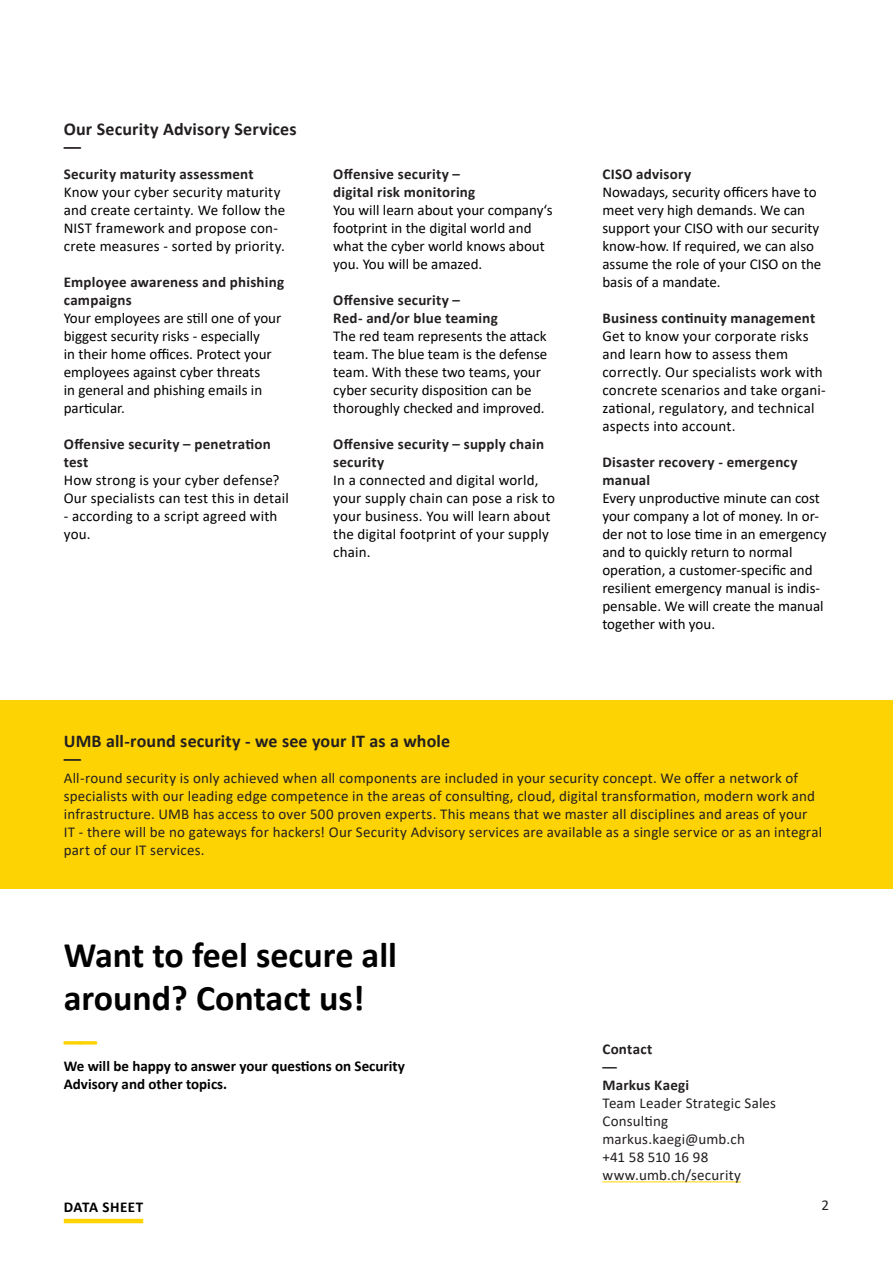
<style>
.page{position:relative;width:893px;height:1263px;background:#fff}
.page>*{position:absolute;margin:0;border:0;box-sizing:border-box;transform-origin:0 0}
.t1{font:700 36px/43.2px "Calibri";color:#000}
.t2{font:700 36px "Calibri";color:#fed304}
.t3{font:700 18px/18px "Calibri";letter-spacing:.01em;color:#231f20}
.t4{font:15px/18px "Calibri";color:#000}
.t5{font:15px/18px "Calibri";letter-spacing:.015em;color:#231f20}
.t6{font:700 15px/18px "Calibri";letter-spacing:.015em;color:#231f20}
.t7{font:700 15px/18px "Calibri";color:#000}
.t8{font:700 15px "Calibri";letter-spacing:.03em;color:#000}
</style>
<div class="page">
<hr style="left:64px;top:1219px;width:79px;height:4px;background:#fed304">
<hr style="left:602px;top:1181px;width:139px;height:1px;background:#fed304">
<div style="left:0;top:700px;width:893px;height:189px;background:#fed304"></div>
<p class="t3" style="left:64px;top:119px;width:234px">Our Security Advisory Services ––</p>
<p class="t6" style="left:64px;top:165px;width:191px">Security maturity assessment</p>
<p class="t4" style="left:64px;top:182px;width:223px">Know your cyber security maturity and create certainty. We follow the NIST framework and propose con&shy;crete measures - sorted by priority.</p>
<p class="t6" style="left:64px;top:273px;width:222px">Employee awareness and phishing campaigns</p>
<p class="t4" style="left:64px;top:308px;width:219px">Your employees are still one of your biggest security risks - especially<br>in their home offices. Protect your employees against cyber threats<br>in general and phishing emails in particular.</p>
<p class="t6" style="left:64px;top:435px;width:208px">Offensive security – penetration test</p>
<p class="t4" style="left:64px;top:470px;width:227px">How strong is your cyber defense?<br>Our specialists can test this in detail</p>
<p class="t4" style="left:64px;top:506px;width:215px">- according to a script agreed with you.</p>
<p class="t6" style="left:333px;top:165px;width:144px">Offensive security – digital risk monitoring</p>
<p class="t4" style="left:333px;top:200px;width:221px">You will learn about your company‘s footprint in the digital world and what the cyber world knows about you. You will be amazed.</p>
<p class="t6" style="left:333px;top:291px;width:166px">Offensive security –<br>Red- and/or blue teaming</p>
<p class="t4" style="left:333px;top:326px;width:216px">The red team represents the attack team. The blue team is the defense team. With these two teams, your cyber security disposition can be thoroughly checked and improved.</p>
<p class="t6" style="left:333px;top:435px;width:212px">Offensive security – supply chain security</p>
<p class="t4" style="left:333px;top:470px;width:223px">In a connected and digital world, your supply chain can pose a risk to your business. You will learn about the digital footprint of your supply chain.</p>
<p class="t6" style="left:602px;top:165px;width:90px">CISO advisory</p>
<p class="t4" style="left:602px;top:182px;width:221px">Nowadays, security officers have to meet very high demands. We can support your CISO with our security know-how. If required, we can also assume the role of your CISO on the basis of a mandate.</p>
<p class="t6" style="left:602px;top:309px;width:214px">Business continuity management</p>
<p class="t4" style="left:602px;top:326px;width:225px">Get to know your corporate risks and learn how to assess them correctly. Our specialists work with concrete scenarios and take organi&shy;zational, regulatory, and technical aspects into account.</p>
<p class="t6" style="left:602px;top:453px;width:197px">Disaster recovery - emergency manual</p>
<p class="t4" style="left:602px;top:488px;width:226px">Every unproductive minute can cost your company a lot of money. In or&shy;der not to lose time in an emergency and to quickly return to normal operation, a customer-specific and resilient emergency manual is indis&shy;pensable. We will create the manual together with you.</p>
<p class="t3" style="left:64px;top:732px;width:388px">UMB all-round security - we see your IT as a whole ––</p>
<p class="t5" style="left:64px;top:769px;width:760px">All-round security is only achieved when all components are included in your security concept. We offer a network of specialists with our leading edge competence in the areas of consulting, cloud, digital transformation, modern work and infrastructure. UMB has access to over 500 proven experts. This means that we master all disciplines and areas of your IT - there will be no gateways for hackers! Our Security Advisory services are available as a single service or as an integral part of our IT services.</p>
<h1 class="t1" style="left:64px;top:933px;width:335px">Want to feel secure all around? Contact us!</h1>
<h1 class="t2" style="left:64px;top:1016px;width:35px">––</h1>
<p class="t7" style="left:64px;top:1057px;width:343px">We will be happy to answer your questions on Security<br>Advisory and other topics.</p>
<p class="t6" style="left:602px;top:1040px;width:88px">Contact<br>––<br>Markus Kaegi</p>
<p class="t5" style="left:602px;top:1094px;width:175px">Team Leader Strategic Sales<br>Consulting markus.kaegi@umb.ch<br>+41 58 510 16 98 www.umb.ch/security</p>
<p class="t8" style="left:64px;top:1196px;width:81px">DATA SHEET</p>
<p class="t5" style="left:822px;top:1196px;width:9px">2</p>
</div>
